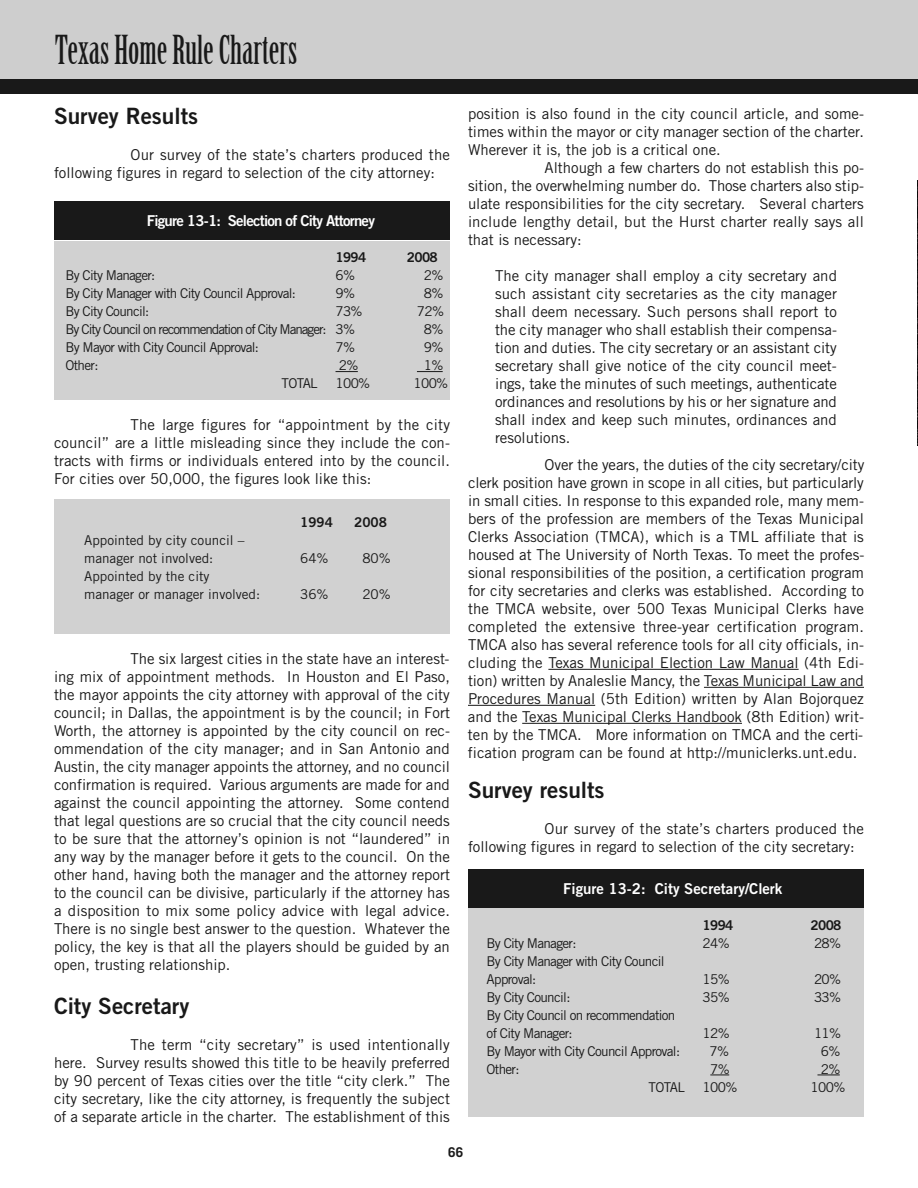
<style>
.page{position:relative;width:918px;height:1188px;background:#fff}
.page>*{position:absolute;margin:0;border:0;box-sizing:border-box;transform-origin:0 0}
.t1{font:39px "Birch Std";color:#191919}
.t2{font:22.5px "Trade Gothic Bold Two";color:#191919}
.t3{font:15px/18px "Trade Gothic";color:#191919;text-align:justify}
.t4{font:15px "Trade Gothic Bold Two";letter-spacing:-.05em;color:#fff}
.t5{font:15px "Trade Gothic Bold Two";color:#fff}
.t6{font:13.5px/18px "Trade Gothic";letter-spacing:-.05em;color:#191919}
.t7{font:13.5px/18px "Trade Gothic";color:#191919}
.t8{font:13.5px "Trade Gothic";letter-spacing:-.075em;color:#191919}
.t9{font:13.5px "Trade Gothic Bold Two";letter-spacing:-.05em;color:#191919}
.t10{font:700 13.5px "Trade Gothic";color:#191919}
</style>
<div class="page">
<div style="left:54px;top:242px;width:396px;height:158px;background:#d1d1d1"></div>
<div style="left:468px;top:907px;width:396px;height:209px;background:#d1d1d1"></div>
<div style="left:54px;top:499px;width:396px;height:135px;background:#d1d1d1"></div>
<div style="left:54px;top:201px;width:396px;height:39px;background:#191919"></div>
<div style="left:468px;top:869px;width:396px;height:39px;background:#191919"></div>
<hr style="left:548px;top:669px;width:251px;height:1px;background:#191919">
<hr style="left:704px;top:687px;width:160px;height:1px;background:#191919">
<hr style="left:468px;top:705px;width:127px;height:1px;background:#191919">
<hr style="left:522px;top:723px;width:220px;height:1px;background:#191919">
<div style="left:0;top:0;width:917px;height:93px;background:#cecece"></div>
<div style="left:0;top:79px;width:918px;height:14px;background:#191919"></div>
<svg style="left:336px;top:371px;width:22px;height:1px"></svg>
<svg style="left:417px;top:371px;width:26px;height:1px"></svg>
<svg style="left:710px;top:1075px;width:19px;height:1px"></svg>
<svg style="left:817px;top:1075px;width:23px;height:1px"></svg>
<img style="left:917px;top:180px;width:1px;height:266px">
<h1 class="t1" style="left:55px;top:35px;width:244px">Texas Home Rule Charters</h1>
<h2 class="t2" style="left:54px;top:108px;width:146px">Survey Results</h2>
<p class="t3" style="left:54px;top:147px;width:398px;text-indent:77px">Our survey of the state’s charters produced the following figures in regard to selection of the city attorney:</p>
<p class="t4" style="left:147px;top:215px;width:230px">Figure 13-1: Selection of City Attorney</p>
<p class="t9" style="left:336px;top:252px;width:32px">1994</p>
<p class="t9" style="left:407px;top:252px;width:32px">2008</p>
<p class="t6" style="left:66px;top:268px;width:91px">By City Manager:</p>
<p class="t6" style="left:336px;top:268px;width:21px">6%</p>
<p class="t6" style="left:424px;top:268px;width:21px">2%</p>
<p class="t6" style="left:66px;top:286px;width:232px">By City Manager with City Council Approval:</p>
<p class="t6" style="left:336px;top:286px;width:21px">9%</p>
<p class="t6" style="left:424px;top:286px;width:21px">8%</p>
<p class="t6" style="left:66px;top:304px;width:85px">By City Council:</p>
<p class="t6" style="left:336px;top:304px;width:29px">73%</p>
<p class="t6" style="left:417px;top:304px;width:29px">72%</p>
<p class="t8" style="left:66px;top:324px;width:291px">By City Council on recommendation of City Manager: 3%</p>
<p class="t6" style="left:424px;top:322px;width:21px">8%</p>
<p class="t6" style="left:66px;top:340px;width:195px">By Mayor with City Council Approval:</p>
<p class="t6" style="left:336px;top:340px;width:21px">7%</p>
<p class="t6" style="left:424px;top:340px;width:21px">9%</p>
<p class="t6" style="left:66px;top:358px;width:34px">Other:</p>
<p class="t6" style="left:339px;top:358px;width:21px">2%</p>
<p class="t6" style="left:424px;top:358px;width:21px">1%</p>
<p class="t6" style="left:282px;top:376px;width:38px">TOTAL</p>
<p class="t6" style="left:336px;top:376px;width:36px">100%</p>
<p class="t6" style="left:414px;top:376px;width:36px">100%</p>
<p class="t3" style="left:54px;top:417px;width:398px;text-indent:77px">The large figures for “appointment by the city council” are a little misleading since they include the con&shy;tracts with firms or individuals entered into by the council.<br>For cities over 50,000, the figures look like this:</p>
<p class="t7" style="left:84px;top:532px;width:162px">Appointed by city council – manager not involved:</p>
<p class="t7" style="left:84px;top:568px;width:177px">Appointed by the city manager or manager involved:</p>
<p class="t9" style="left:300px;top:517px;width:34px">1994</p>
<p class="t9" style="left:354px;top:517px;width:34px">2008</p>
<p class="t6" style="left:300px;top:550px;width:30px">64%</p>
<p class="t6" style="left:362px;top:550px;width:30px">80%</p>
<p class="t6" style="left:300px;top:586px;width:30px">36%</p>
<p class="t6" style="left:362px;top:586px;width:30px">20%</p>
<p class="t3" style="left:54px;top:651px;width:398px;text-indent:77px">The six largest cities in the state have an interest&shy;ing mix of appointment methods. In Houston and El Paso, the mayor appoints the city attorney with approval of the city council; in Dallas, the appointment is by the council; in Fort Worth, the attorney is appointed by the city council on rec&shy;ommendation of the city manager; and in San Antonio and Austin, the city manager appoints the attorney, and no council confirmation is required. Various arguments are made for and against the council appointing the attorney. Some contend that legal questions are so crucial that the city council needs to be sure that the attorney’s opinion is not “laundered” in any way by the manager before it gets to the council. On the other hand, having both the manager and the attorney report to the council can be divisive, particularly if the attorney has a disposition to mix some policy advice with legal advice.<br>There is no single best answer to the question. Whatever the policy, the key is that all the players should be guided by an open, trusting relationship.</p>
<h2 class="t2" style="left:54px;top:998px;width:137px">City Secretary</h2>
<p class="t3" style="left:54px;top:1037px;width:398px;text-indent:77px">The term “city secretary” is used intentionally here. Survey results showed this title to be heavily preferred by 90 percent of Texas cities over the title “city clerk.” The city secretary, like the city attorney, is frequently the subject of a separate article in the charter. The establishment of this</p>
<p class="t3" style="left:468px;top:106px;width:397px">position is also found in the city council article, and some-</p>
<p class="t3" style="left:468px;top:124px;width:398px">times within the mayor or city manager section of the charter.</p>
<p class="t3" style="left:468px;top:142px;width:254px">Wherever it is, the job is a critical one.</p>
<p class="t3" style="left:545px;top:160px;width:321px">Although a few charters do not establish this po-</p>
<p class="t3" style="left:468px;top:178px;width:398px">sition, the overwhelming number do. Those charters also stip-</p>
<p class="t3" style="left:468px;top:196px;width:397px">ulate responsibilities for the city secretary. Several charters</p>
<p class="t3" style="left:468px;top:214px;width:398px">include lengthy detail, but the Hurst charter really says all</p>
<p class="t3" style="left:468px;top:232px;width:115px">that is necessary:</p>
<p class="t3" style="left:495px;top:268px;width:344px">The city manager shall employ a city secretary and such assistant city secretaries as the city manager shall deem necessary. Such persons shall report to the city manager who shall establish their compensa&shy;tion and duties. The city secretary or an assistant city secretary shall give notice of the city council meet&shy;ings, take the minutes of such meetings, authenticate ordinances and resolutions by his or her signature and shall index and keep such minutes, ordinances and resolutions.</p>
<p class="t3" style="left:468px;top:457px;width:398px;text-indent:77px">Over the years, the duties of the city secretary/city clerk position have grown in scope in all cities, but particularly in small cities. In response to this expanded role, many mem&shy;bers of the profession are members of the Texas Municipal Clerks Association (TMCA), which is a TML affiliate that is housed at The University of North Texas. To meet the profes&shy;sional responsibilities of the position, a certification program for city secretaries and clerks was established. According to the TMCA website, over 500 Texas Municipal Clerks have completed the extensive three-year certification program.<br>TMCA also has several reference tools for all city officials, in&shy;cluding the Texas Municipal Election Law Manual (4th Edi&shy;tion) written by Analeslie Mancy, the Texas Municipal Law and Procedures Manual (5th Edition) written by Alan Bojorquez and the Texas Municipal Clerks Handbook (8th Edition) writ&shy;ten by the TMCA. More information on TMCA and the certi&shy;fication program can be found at http://municlerks.unt.edu.</p>
<h2 class="t2" style="left:468px;top:782px;width:138px">Survey results</h2>
<p class="t3" style="left:468px;top:821px;width:398px;text-indent:77px">Our survey of the state’s charters produced the following figures in regard to selection of the city secretary:</p>
<p class="t5" style="left:563px;top:883px;width:221px">Figure 13-2: City Secretary/Clerk</p>
<p class="t9" style="left:703px;top:920px;width:32px">1994</p>
<p class="t9" style="left:811px;top:920px;width:32px">2008</p>
<p class="t6" style="left:487px;top:935px;width:91px">By City Manager:</p>
<p class="t6" style="left:703px;top:935px;width:29px">24%</p>
<p class="t6" style="left:814px;top:935px;width:29px">28%</p>
<p class="t6" style="left:487px;top:953px;width:179px">By City Manager with City Council<br>Approval:</p>
<p class="t6" style="left:703px;top:971px;width:29px">15%</p>
<p class="t6" style="left:814px;top:971px;width:29px">20%</p>
<p class="t6" style="left:487px;top:989px;width:85px">By City Council:</p>
<p class="t6" style="left:703px;top:989px;width:29px">35%</p>
<p class="t6" style="left:814px;top:989px;width:29px">33%</p>
<p class="t6" style="left:487px;top:1007px;width:190px">By City Council on recommendation of City Manager:</p>
<p class="t6" style="left:703px;top:1025px;width:29px">12%</p>
<p class="t6" style="left:814px;top:1025px;width:29px">11%</p>
<p class="t6" style="left:487px;top:1043px;width:195px">By Mayor with City Council Approval:</p>
<p class="t6" style="left:709px;top:1043px;width:21px">7%</p>
<p class="t6" style="left:821px;top:1043px;width:21px">6%</p>
<p class="t6" style="left:487px;top:1061px;width:34px">Other:</p>
<p class="t6" style="left:710px;top:1061px;width:21px">7%</p>
<p class="t6" style="left:821px;top:1061px;width:21px">2%</p>
<p class="t6" style="left:649px;top:1079px;width:38px">TOTAL</p>
<p class="t6" style="left:703px;top:1079px;width:36px">100%</p>
<p class="t6" style="left:811px;top:1079px;width:36px">100%</p>
<p class="t10" style="left:448px;top:1147px;width:16px">66</p>
</div>
